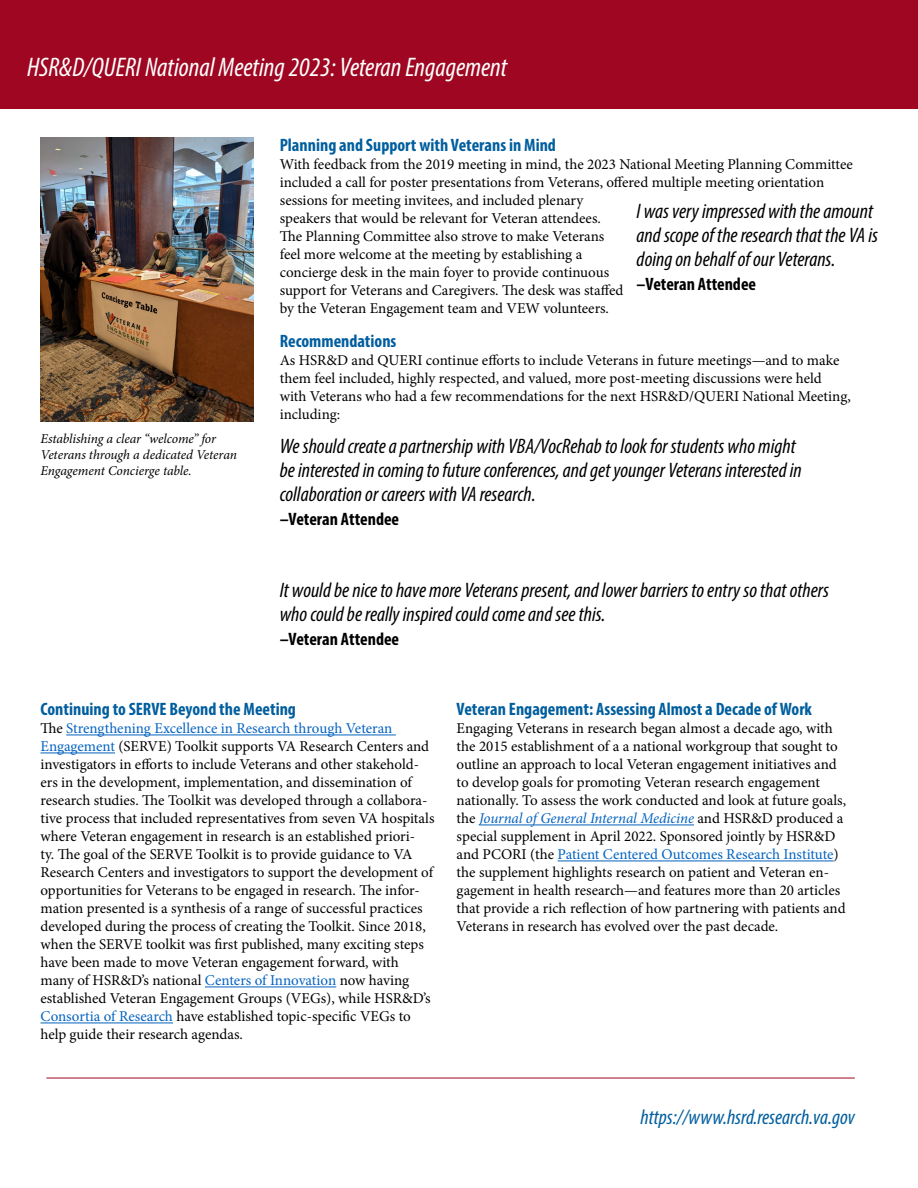
<style>
.page{position:relative;width:918px;height:1188px;background:#fff}
.page>*{position:absolute;margin:0;border:0;box-sizing:border-box;transform-origin:0 0}
.body11{font:italic condensed 27px "Myriad Pro";color:#fff}
.Default{font:italic condensed 21px/24px "Myriad Pro";color:#000}
.body11-2{font:italic condensed 21px "Myriad Pro";color:#005e9e}
.t1{font:700 condensed 18px "Myriad Pro";color:#005e9e}
.Default-2{font:700 condensed 18px "Myriad Pro";color:#000}
.t2{font:15px/18px "Minion Pro";letter-spacing:-.005em;color:#000}
.t3{font:italic 13.5px/16.2px "Minion Pro";letter-spacing:-.01em;color:#000}
.s1{color:#0563c1}
.s2{font-style:italic;color:#0563c1}
</style>
<div class="page">
<div style="left:0;top:0;width:918px;height:109px;background:#9e0621"></div>
<img style="left:40px;top:138px;width:213px;height:283px">
<hr style="left:46px;top:1078px;width:809px;height:1px;background:#9e0621">
<hr style="left:66px;top:735px;width:330px;height:1px;background:#0563c1">
<hr style="left:40px;top:753px;width:75px;height:1px;background:#0563c1">
<hr style="left:205px;top:987px;width:131px;height:1px;background:#0563c1">
<hr style="left:40px;top:1023px;width:133px;height:1px;background:#0563c1">
<hr style="left:479px;top:825px;width:215px;height:1px;background:#0563c1">
<hr style="left:558px;top:861px;width:276px;height:1px;background:#0563c1">
<p class="body11" style="left:27px;top:51px;width:482px">HSR&amp;D/QUERI National Meeting 2023: Veteran Engagement</p>
<p class="t3" style="left:40px;top:431px;width:177px">Establishing a clear “welcome” for</p>
<p class="t3" style="left:40px;top:447px;width:198px">Veterans through a dedicated Veteran<br>Engagement Concierge table.</p>
<p class="t1" style="left:280px;top:134px;width:278px">Planning and Support with Veterans in Mind</p>
<p class="t2" style="left:280px;top:156px;width:575px">With feedback from the 2019 meeting in mind, the 2023 National Meeting Planning Committee included a call for poster presentations from Veterans, offered multiple meeting orientation sessions for meeting invitees, and included plenary<br>speakers that would be relevant for Veteran attendees.<br>The Planning Committee also strove to make Veterans<br>feel more welcome at the meeting by establishing a<br>concierge desk in the main foyer to provide continuous<br>support for Veterans and Caregivers. The desk was staffed<br>by the Veteran Engagement team and VEW volunteers.</p>
<p class="t1" style="left:280px;top:330px;width:118px">Recommendations</p>
<p class="t2" style="left:280px;top:351px;width:573px">As HSR&amp;D and QUERI continue efforts to include Veterans in future meetings—and to make them feel included, highly respected, and valued, more post-meeting discussions were held with Veterans who had a few recommendations for the next HSR&amp;D/QUERI National Meeting, including:</p>
<p class="Default" style="left:637px;top:199px;width:243px">I was very impressed with the amount and scope of the research that the VA is doing on behalf of our Veterans.</p>
<p class="Default-2" style="left:637px;top:273px;width:121px">–Veteran Attendee</p>
<p class="Default" style="left:280px;top:434px;width:524px">We should create a partnership with VBA/VocRehab to look for students who might be interested in coming to future conferences, and get younger Veterans interested in collaboration or careers with VA research.</p>
<p class="Default-2" style="left:280px;top:508px;width:121px">–Veteran Attendee</p>
<p class="Default" style="left:280px;top:578px;width:551px">It would be nice to have more Veterans present, and lower barriers to entry so that others who could be really inspired could come and see this.</p>
<p class="Default-2" style="left:280px;top:628px;width:121px">–Veteran Attendee</p>
<p class="t1" style="left:40px;top:698px;width:257px">Continuing to SERVE Beyond the Meeting</p>
<p class="t2" style="left:40px;top:720px;width:396px">The <span class="s1">Strengthening Excellence in Research through Veteran Engagement</span> (SERVE) Toolkit supports VA Research Centers and investigators in efforts to include Veterans and other stakehold&shy;ers in the development, implementation, and dissemination of research studies. The Toolkit was developed through a collabora&shy;tive process that included representatives from seven VA hospitals where Veteran engagement in research is an established priori-<br>ty. The goal of the SERVE Toolkit is to provide guidance to VA Research Centers and investigators to support the development of opportunities for Veterans to be engaged in research. The infor&shy;mation presented is a synthesis of a range of successful practices developed during the process of creating the Toolkit. Since 2018, when the SERVE toolkit was first published, many exciting steps have been made to move Veteran engagement forward, with many of HSR&amp;D’s national <span class="s1">Centers of Innovation</span> now having established Veteran Engagement Groups (VEGs), while HSR&amp;D’s <span class="s1">Consortia of Research</span> have established topic-specific VEGs to help guide their research agendas.</p>
<p class="t1" style="left:457px;top:698px;width:357px">Veteran Engagement: Assessing Almost a Decade of Work</p>
<p class="t2" style="left:457px;top:720px;width:391px">Engaging Veterans in research began almost a decade ago, with the 2015 establishment of a a national workgroup that sought to outline an approach to local Veteran engagement initiatives and to develop goals for promoting Veteran research engagement nationally. To assess the work conducted and look at future goals, the <span class="s2">Journal of General Internal Medicine</span> and HSR&amp;D produced a special supplement in April 2022. Sponsored jointly by HSR&amp;D and PCORI (the <span class="s1">Patient Centered Outcomes Research Institute</span>) the supplement highlights research on patient and Veteran en&shy;gagement in health research—and features more than 20 articles that provide a rich reflection of how partnering with patients and Veterans in research has evolved over the past decade.</p>
<p class="body11-2" style="left:641px;top:1104px;width:216px">https://www.hsrd.research.va.gov</p>
</div>
